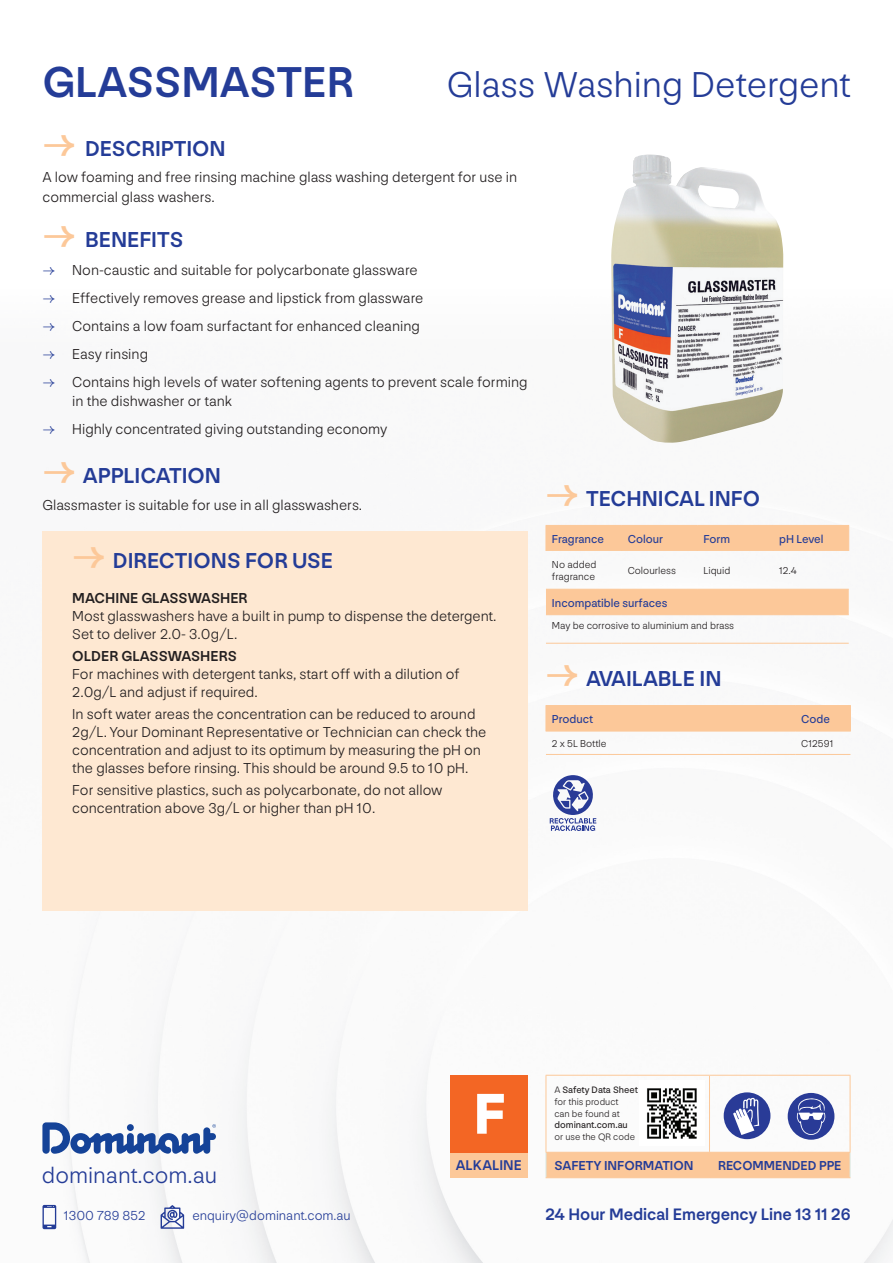
<style>
.page{position:relative;width:893px;height:1263px;background:#fff}
.page>*{position:absolute;margin:0;border:0;box-sizing:border-box;transform-origin:0 0}
.t1{font:900 59.85px "NN Nouvelle Grotesk";color:#fff}
.t2{font:500 45px "NN Nouvelle Grotesk";color:#243c97}
.t3{font:300 37.5px "NN Nouvelle Grotesk";color:#243c97}
.t4{font:300 23.55px "NN Nouvelle Grotesk";color:#243c97}
.t5{font:500 22.5px "NN Nouvelle Grotesk";color:#243c97}
.t6{font:500 17.25px "NN Nouvelle Grotesk";color:#243c97}
.t7{font:300 15px/18px "NN Nouvelle Grotesk";color:#231f20}
.t8{font:500 15px "NN Nouvelle Grotesk";color:#231f20}
.t9{font:500 14.7px "NN Nouvelle Grotesk";color:#243c97}
.t10{font:300 13.65px "NN Nouvelle Grotesk";color:#243c97}
.t11{font:500 13.5px "NN Nouvelle Grotesk";color:#243c97}
.t12{font:12px "NN Nouvelle Grotesk";color:#243c97}
.t13{font:300 10.5px/12.6px "NN Nouvelle Grotesk";color:#231f20}
.t14{font:300 9.75px/11.7px "NN Nouvelle Grotesk";color:#231f20}
.t15{font:9.75px "NN Nouvelle Grotesk";color:#231f20}
.s1{font-weight:700;font-size:37.5px;color:#fcc899}
.s2{color:#243c97}
.s3{font-weight:400}
</style>
<div class="page">
<img style="left:42px;top:524px;width:851px;height:739px">
<div style="left:43px;top:531px;width:484px;height:380px;background:#fee8d2"></div>
<svg style="left:546px;top:525px;width:303px;height:89px"></svg>
<hr style="left:546px;top:589px;width:76px;height:1px;background:#fcc899">
<hr style="left:622px;top:589px;width:75px;height:1px;background:#fcc899">
<hr style="left:697px;top:589px;width:76px;height:1px;background:#fcc899">
<hr style="left:773px;top:589px;width:76px;height:1px;background:#fcc899">
<hr style="left:546px;top:614px;width:76px;height:1px;background:#fcc899">
<hr style="left:622px;top:614px;width:75px;height:1px;background:#fcc899">
<hr style="left:697px;top:614px;width:76px;height:1px;background:#fcc899">
<hr style="left:773px;top:614px;width:76px;height:1px;background:#fcc899">
<hr style="left:546px;top:643px;width:76px;height:1px;background:#fcc899">
<hr style="left:622px;top:643px;width:75px;height:1px;background:#fcc899">
<hr style="left:697px;top:643px;width:76px;height:1px;background:#fcc899">
<hr style="left:773px;top:643px;width:76px;height:1px;background:#fcc899">
<div style="left:546px;top:705px;width:305px;height:26px;background:#fcc899"></div>
<hr style="left:546px;top:731px;width:249px;height:1px;background:#fcc899">
<hr style="left:795px;top:731px;width:56px;height:1px;background:#fcc899">
<hr style="left:546px;top:754px;width:249px;height:1px;background:#fcc899">
<hr style="left:795px;top:754px;width:55px;height:1px;background:#fcc899">
<svg style="left:43px;top:1205px;width:13px;height:24px"></svg>
<svg style="left:42px;top:1122px;width:174px;height:32px"></svg>
<div style="left:450px;top:1101px;width:77px;height:77px;background:#fcc899"></div>
<div style="left:450px;top:1075px;width:77px;height:77px;background:#f36624"></div>
<div style="left:788px;top:1093px;width:46px;height:47px;background:#293b97;border-radius:50%"></div>
<svg style="left:794px;top:1097px;width:33px;height:38px"></svg>
<hr style="left:709px;top:1075px;width:1px;height:77px;background:#fcc899">
<hr style="left:546px;top:1075px;width:163px;height:1px;background:#fcc899">
<hr style="left:546px;top:1075px;width:1px;height:77px;background:#fcc899">
<hr style="left:709px;top:1075px;width:141px;height:1px;background:#fcc899">
<hr style="left:850px;top:1075px;width:1px;height:77px;background:#fcc899">
<div style="left:546px;top:1152px;width:305px;height:26px;background:#fcc899"></div>
<img style="left:639px;top:1080px;width:66px;height:65px">
<div style="left:724px;top:1092px;width:46px;height:47px;background:#293b97;border-radius:50%"></div>
<svg style="left:733px;top:1098px;width:26px;height:37px"></svg>
<svg style="left:550px;top:775px;width:46px;height:56px"></svg>
<img style="left:611px;top:155px;width:172px;height:288px">
<svg style="left:161px;top:1205px;width:23px;height:24px"></svg>
<h2 class="t2" style="left:43px;top:55px;width:313px">GLASSMASTER</h2>
<h3 class="t3" style="left:447px;top:63px;width:405px">Glass Washing Detergent</h3>
<h3 class="t5" style="left:43px;top:135px;width:185px"><span class="s1">→</span> DESCRIPTION</h3>
<p class="t7" style="left:43px;top:168px;width:476px;line-height:19.5px">A low foaming and free rinsing machine glass washing detergent for use in commercial glass washers.</p>
<h3 class="t5" style="left:43px;top:226px;width:142px"><span class="s1">→</span> BENEFITS</h3>
<p class="t7" style="left:43px;top:261px;width:377px"><span class="s2">→</span> Non-caustic and suitable for polycarbonate glassware</p>
<p class="t7" style="left:43px;top:289px;width:382px"><span class="s2">→</span> Effectively removes grease and lipstick from glassware</p>
<p class="t7" style="left:43px;top:317px;width:379px"><span class="s2">→</span> Contains a low foam surfactant for enhanced cleaning</p>
<p class="t7" style="left:43px;top:345px;width:107px"><span class="s2">→</span> Easy rinsing</p>
<p class="t7" style="left:72px;top:372px;width:457px;line-height:19.5px;text-indent:-30px"><span class="s2">→</span> Contains high levels of water softening agents to prevent scale forming in the dishwasher or tank</p>
<p class="t7" style="left:43px;top:420px;width:346px"><span class="s2">→</span> Highly concentrated giving outstanding economy</p>
<h3 class="t5" style="left:43px;top:463px;width:180px"><span class="s1">→</span> APPLICATION</h3>
<p class="t7" style="left:43px;top:496px;width:321px">Glassmaster is suitable for use in all glasswashers.</p>
<h3 class="t5" style="left:72px;top:547px;width:262px"><span class="s1">→</span> DIRECTIONS FOR USE</h3>
<p class="t8" style="left:72px;top:589px;width:177px">MACHINE GLASSWASHER</p>
<p class="t7" style="left:72px;top:607px;width:426px">Most glasswashers have a built in pump to dispense the detergent.<br>Set to deliver 2.0- 3.0g/L.</p>
<p class="t8" style="left:72px;top:647px;width:166px">OLDER GLASSWASHERS</p>
<p class="t7" style="left:72px;top:665px;width:389px">For machines with detergent tanks, start off with a dilution of<br>2.0g/L and adjust if required.</p>
<p class="t7" style="left:72px;top:705px;width:416px">In soft water areas the concentration can be reduced to around 2g/L. Your Dominant Representative or Technician can check the concentration and adjust to its optimum by measuring the pH on the glasses before rinsing. This should be around 9.5 to 10 pH.</p>
<p class="t7" style="left:72px;top:781px;width:372px">For sensitive plastics, such as polycarbonate, do not allow concentration above 3g/L or higher than pH 10.</p>
<h3 class="t5" style="left:546px;top:485px;width:216px"><span class="s1">→</span> TECHNICAL INFO</h3>
<p class="t12" style="left:552px;top:532px;width:53px">Fragrance</p>
<p class="t12" style="left:628px;top:532px;width:37px">Colour</p>
<p class="t12" style="left:703px;top:532px;width:28px">Form</p>
<p class="t12" style="left:779px;top:532px;width:46px">pH Level</p>
<p class="t13" style="left:552px;top:558px;width:46px">No added fragrance</p>
<p class="t13" style="left:628px;top:564px;width:50px">Colourless</p>
<p class="t13" style="left:703px;top:564px;width:29px">Liquid</p>
<p class="t13" style="left:779px;top:564px;width:19px">12.4</p>
<p class="t12" style="left:552px;top:596px;width:117px">Incompatible surfaces</p>
<p class="t13" style="left:552px;top:619px;width:184px">May be corrosive to aluminium and brass</p>
<h3 class="t5" style="left:546px;top:666px;width:177px"><span class="s1">→</span> AVAILABLE IN</h3>
<p class="t12" style="left:552px;top:712px;width:43px">Product</p>
<p class="t12" style="left:801px;top:712px;width:30px">Code</p>
<p class="t13" style="left:552px;top:737px;width:56px">2 x 5L Bottle</p>
<p class="t13" style="left:801px;top:737px;width:34px">C12591</p>
<p class="t14" style="left:554px;top:1084px;width:85px">A <span class="s3">Safety Data Sheet </span>for this product<br>can be found at</p>
<p class="t15" style="left:554px;top:1119px;width:75px">dominant.com.au</p>
<p class="t14" style="left:554px;top:1131px;width:82px">or use the QR code</p>
<p class="t11" style="left:554px;top:1157px;width:141px">SAFETY INFORMATION</p>
<p class="t11" style="left:718px;top:1157px;width:125px">RECOMMENDED PPE</p>
<h1 class="t1" style="left:474px;top:1077px;width:33px">F</h1>
<p class="t9" style="left:456px;top:1156px;width:67px">ALKALINE</p>
<h3 class="t4" style="left:42px;top:1162px;width:177px">dominant.com.au</h3>
<p class="t10" style="left:64px;top:1208px;width:83px">1300 789 852</p>
<p class="t10" style="left:192px;top:1208px;width:160px">enquiry@dominant.com.au</p>
<p class="t6" style="left:545px;top:1204px;width:306px">24 Hour Medical Emergency Line 13 11 26</p>
</div>
